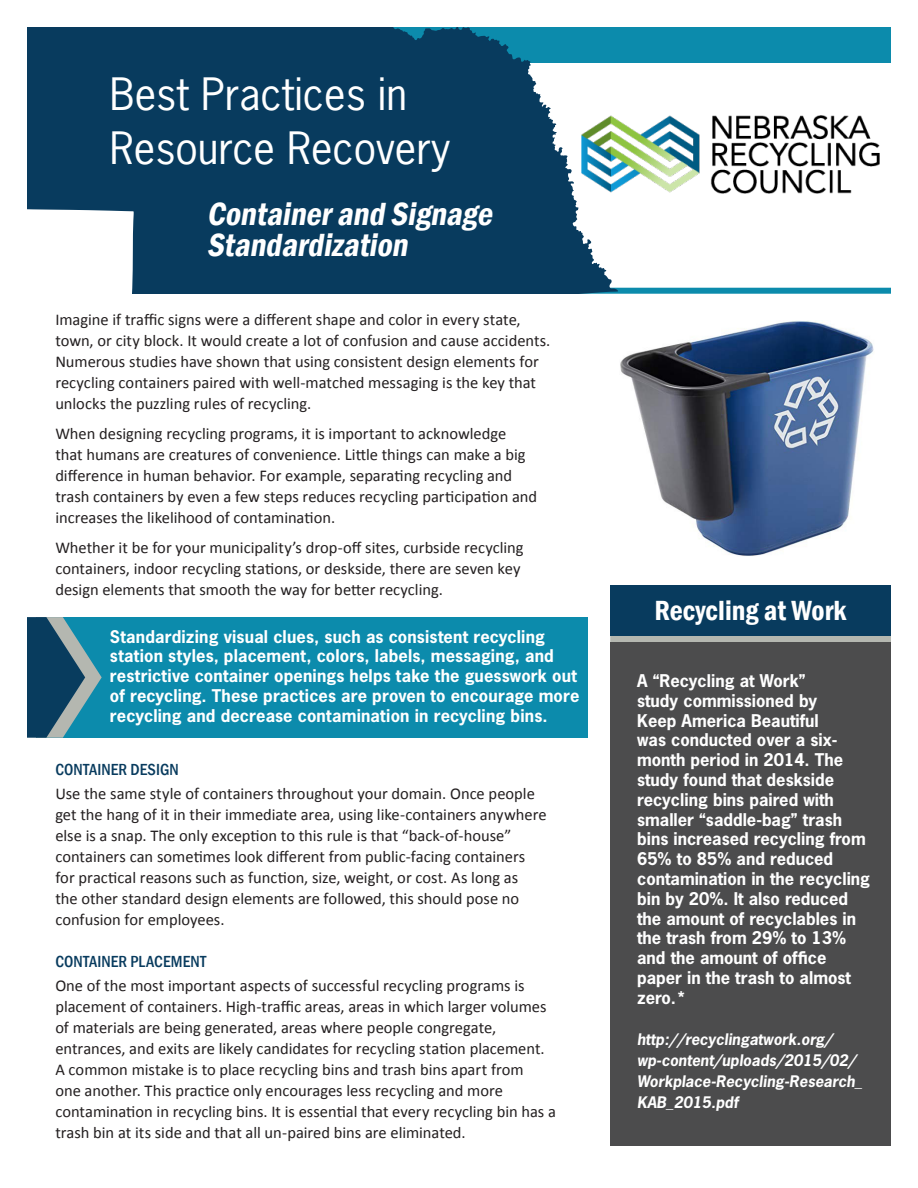
<style>
.page{position:relative;width:918px;height:1188px;background:#fff}
.page>*{position:absolute;margin:0;border:0;box-sizing:border-box;transform-origin:0 0}
.t1{font:42px "News Gothic Std";color:#fff}
.t2{font:italic 600 condensed 33px "Franklin Gothic";color:#fff}
.t3{font:600 condensed 28.5px "Franklin Gothic";color:#fff}
.t4{font:16.5px/21px "Calibri";color:#231f20}
.t5{font:700 16.5px/19.8px "News Gothic Std";color:#fff}
.t6{font:500 condensed 16.5px "Franklin Gothic";letter-spacing:.005em;color:#083b5e}
.t7{font:italic 700 15px/21px "News Gothic Std";color:#fff}
</style>
<div class="page">
<img style="left:620px;top:321px;width:254px;height:235px">
<div style="left:610px;top:642px;width:281px;height:504px;background:#4c4c4d"></div>
<div style="left:373px;top:27px;width:518px;height:36px;background:#0c8bac"></div>
<div style="left:36px;top:617px;width:552px;height:121px;background:#0c8bac"></div>
<div style="left:610px;top:585px;width:281px;height:51px;background:#083b5e"></div>
<div style="left:610px;top:636px;width:281px;height:6px;background:#b4b7b0"></div>
<div style="left:162px;top:288px;width:729px;height:6px;background:#0c8bac"></div>
<svg style="left:27px;top:27px;width:591px;height:267px;background:#235372"></svg>
<svg style="left:27px;top:617px;width:75px;height:121px"></svg>
<img style="left:581px;top:115px;width:298px;height:79px">
<p class="t1" style="left:110px;top:68px;width:299px">Best Practices in</p>
<p class="t1" style="left:110px;top:122px;width:342px">Resource Recovery</p>
<p class="t2" style="left:207px;top:192px;width:294px">Containerand Signage</p>
<p class="t2" style="left:207px;top:223px;width:209px">Standardization</p>
<p class="t4" style="left:55px;top:309px;width:497px">Imagine if traffic signs were a different shape and color in every state, town, or city block. It would create a lot of confusion and cause accidents.<br>Numerous studies have shown that using consistent design elements for recycling containers paired with well-matched messaging is the key that unlocks the puzzling rules of recycling.</p>
<p class="t4" style="left:55px;top:423px;width:483px">When designing recycling programs, it is important to acknowledge that humans are creatures of convenience. Little things can make a big difference in human behavior. For example, separating recycling and trash containers by even a few steps reduces recycling participation and increases the likelihood of contamination.</p>
<p class="t4" style="left:55px;top:537px;width:470px">Whether it be for your municipality’s drop-off sites, curbside recycling containers, indoor recycling stations, or deskside, there are seven key design elements that smooth the way for better recycling.</p>
<p class="t5" style="left:110px;top:626px;width:471px">Standardizing visual clues, such as consistent recycling station styles, placement, colors, labels, messaging, and restrictive container openings helps take the guesswork out of recycling. These practices are proven to encourage more recycling and decrease contamination in recycling bins.</p>
<p class="t6" style="left:55px;top:759px;width:125px">CONTAINER DESIGN</p>
<p class="t4" style="left:55px;top:783px;width:493px">Use the same style of containers throughout your domain. Once people get the hang of it in their immediate area, using like-containers anywhere else is a snap. The only exception to this rule is that “back-of-house” containers can sometimes look different from public-facing containers for practical reasons such as function, size, weight, or cost. As long as<br>the other standard design elements are followed, this should pose no confusion for employees.</p>
<p class="t6" style="left:55px;top:951px;width:152px">CONTAINER PLACEMENT</p>
<p class="t4" style="left:55px;top:975px;width:502px">One of the most important aspects of successful recycling programs is placement of containers. High-traffic areas, areas in which larger volumes of materials are being generated, areas where people congregate, entrances, and exits are likely candidates for recycling station placement.<br>A common mistake is to place recycling bins and trash bins apart from<br>one another. This practice only encourages less recycling and more contamination in recycling bins. It is essential that every recycling bin has a trash bin at its side and that all un-paired bins are eliminated.</p>
<p class="t3" style="left:654px;top:591px;width:194px">Recycling at Work</p>
<p class="t5" style="left:637px;top:671px;width:235px">A “Recycling at Work”<br>study commissioned by<br>Keep America Beautiful<br>was conducted over a six&shy;month period in 2014. The study found that deskside recycling bins paired with smaller “saddle-bag” trash bins increased recycling from<br>65% to 85% and reduced contamination in the recycling bin by 20%. It also reduced the amount of recyclables in the trash from 29% to 13% and the amount of office paper in the trash to almost zero.*</p>
<p class="t7" style="left:637px;top:1028px;width:227px">http://recyclingatwork.org/ wp-content/uploads/2015/02/<br>Workplace-Recycling-Research_<br>KAB_2015.pdf</p>
</div>
